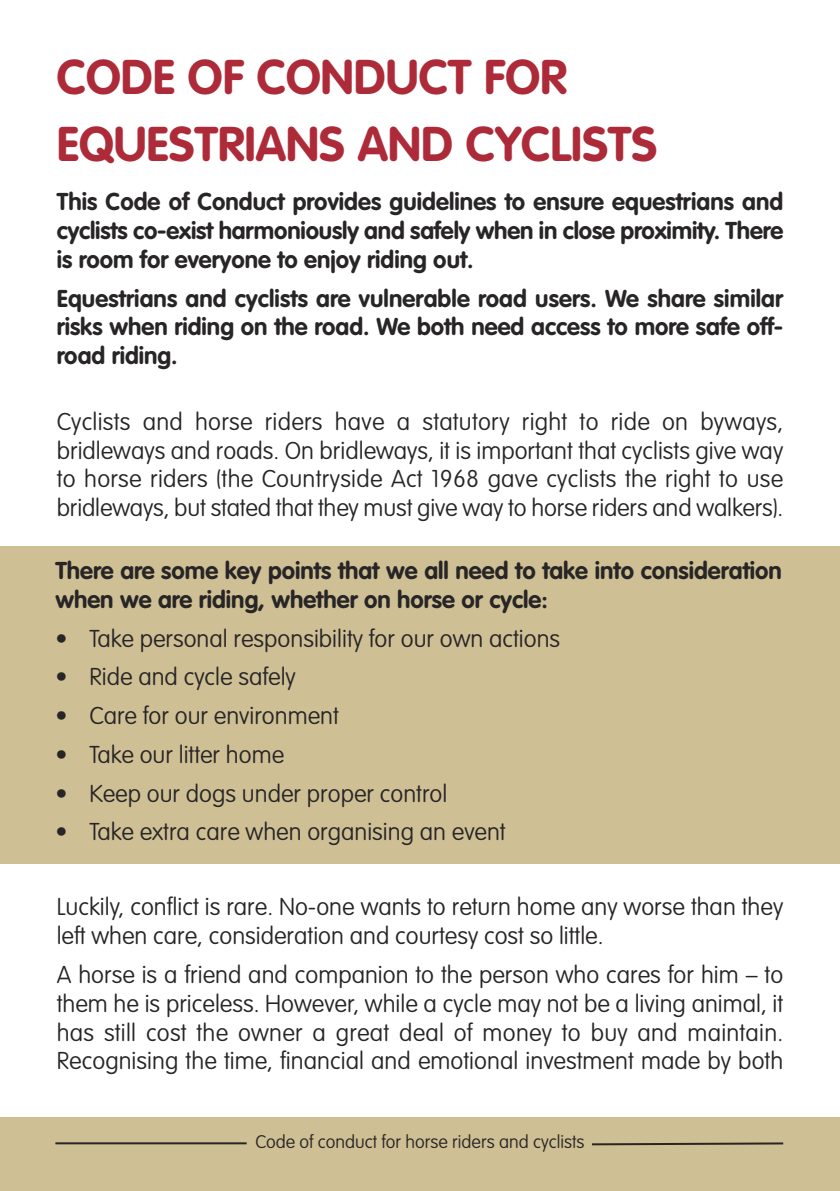
<style>
.page{position:relative;width:840px;height:1191px;background:#fff}
.page>*{position:absolute;margin:0;border:0;box-sizing:border-box;transform-origin:0 0}
.t1{font:700 48px/67.6px "VAG Rounded Std";color:#ad2b39}
.t2{font:100 24px/28.8px "VAG Rounded Std";color:#272526;text-align:justify}
.t3{font:700 24px/28.8px "VAG Rounded Std";color:#272526;text-align:justify}
.t4{font:100 18px "VAG Rounded Std";color:#272526}
</style>
<div class="page">
<div style="left:0;top:1117px;width:839px;height:74px;background:#cfbf94"></div>
<hr style="left:55px;top:1142px;width:191px;height:2px;background:#272526">
<svg style="left:592px;top:1142px;width:192px;height:4px"></svg>
<div style="left:0;top:546px;width:839px;height:317px;background:#cfbf94"></div>
<h1 class="t1" style="left:57px;top:46px;width:601px">CODE OF CONDUCT FOR<br>EQUESTRIANS AND CYCLISTS</h1>
<p class="t3" style="left:57px;top:189px;width:727px">This Code of Conduct provides guidelines to ensure equestrians and cyclists co-exist harmoniously and safely when in close proximity. There is room for everyone to enjoy riding out.</p>
<p class="t3" style="left:57px;top:285px;width:727px">Equestrians and cyclists are vulnerable road users. We share similar risks when riding on the road. We both need access to more safe off&shy;road riding.</p>
<p class="t2" style="left:57px;top:409px;width:727px">Cyclists and horse riders have a statutory right to ride on byways, bridleways and roads. On bridleways, it is important that cyclists give way to horse riders (the Countryside Act 1968 gave cyclists the right to use bridleways, but stated that they must give way to horse riders and walkers).</p>
<p class="t3" style="left:55px;top:558px;width:727px">There are some key points that we all need to take into consideration when we are riding, whether on horse or cycle:</p>
<p class="t2" style="left:55px;top:625px;width:506px">• Take personal responsibility for our own actions</p>
<p class="t2" style="left:55px;top:664px;width:242px">• Ride and cycle safely</p>
<p class="t2" style="left:55px;top:703px;width:285px">• Care for our environment</p>
<p class="t2" style="left:55px;top:741px;width:230px">• Take our litter home</p>
<p class="t2" style="left:55px;top:780px;width:393px">• Keep our dogs under proper control</p>
<p class="t2" style="left:55px;top:819px;width:451px">• Take extra care when organising an event</p>
<p class="t2" style="left:57px;top:894px;width:727px">Luckily, conflict is rare. No-one wants to return home any worse than they left when care, consideration and courtesy cost so little.</p>
<p class="t2" style="left:57px;top:961px;width:727px">A horse is a friend and companion to the person who cares for him – to them he is priceless. However, while a cycle may not be a living animal, it has still cost the owner a great deal of money to buy and maintain.<br>Recognising the time, financial and emotional investment made by both</p>
<p class="t4" style="left:255px;top:1134px;width:330px">Code of conduct for horse riders and cyclists</p>
</div>
